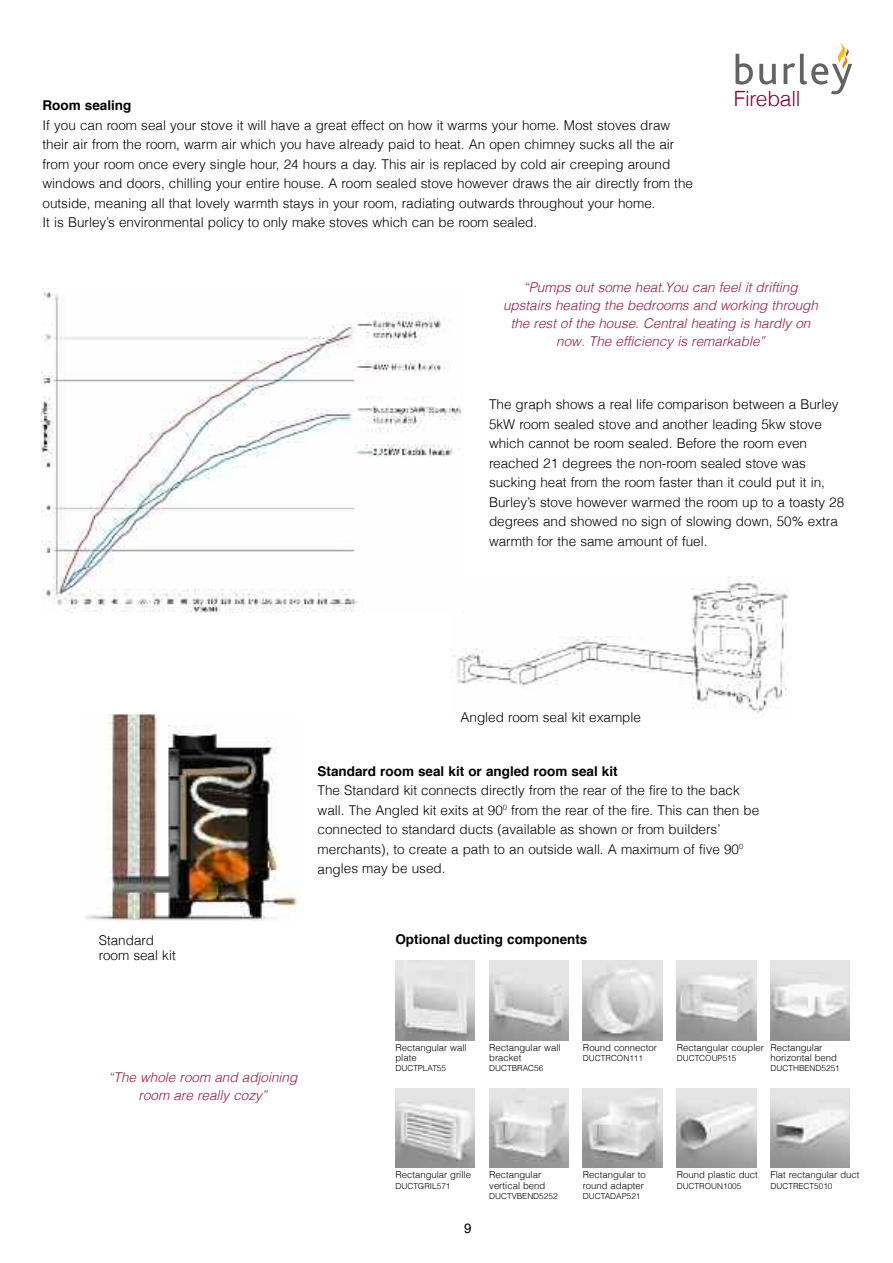
<style>
.page{position:relative;width:893px;height:1263px;background:#fff}
.page>*{position:absolute;margin:0;border:0;box-sizing:border-box;transform-origin:0 0}
.t1{font:300 21px "Helvetica";letter-spacing:-.01em;color:#89002f}
.t2{font:300 13.5px/19.5px "Helvetica";color:#000}
.t3{font:italic 300 13.5px/18px "Helvetica";color:#951944;text-align:center}
.t4{font:700 13.5px "Helvetica";color:#000}
.t5{font:13.5px "Helvetica";color:#000}
.t6{font:300 9.6px/10.2px "Helvetica";color:#000}
.t7{font:300 8.25px "Helvetica";color:#000}
</style>
<div class="page">
<svg style="left:735px;top:54px;width:18px;height:31px"></svg>
<svg style="left:759px;top:64px;width:17px;height:21px"></svg>
<svg style="left:784px;top:43px;width:68px;height:51px"></svg>
<img style="left:85px;top:714px;width:212px;height:208px">
<img style="left:450px;top:576px;width:338px;height:139px">
<img style="left:395px;top:961px;width:80px;height:79px">
<img style="left:489px;top:961px;width:80px;height:79px">
<img style="left:583px;top:961px;width:79px;height:79px">
<img style="left:677px;top:961px;width:79px;height:79px">
<img style="left:770px;top:961px;width:80px;height:79px">
<img style="left:395px;top:1088px;width:80px;height:80px">
<img style="left:489px;top:1088px;width:80px;height:80px">
<img style="left:583px;top:1088px;width:79px;height:80px">
<img style="left:677px;top:1088px;width:79px;height:80px">
<img style="left:770px;top:1088px;width:80px;height:80px">
<img style="left:41px;top:289px;width:422px;height:324px">
<p class="t4" style="left:43px;top:100px;width:90px">Room sealing</p>
<p class="t2" style="left:43px;top:116px;width:652px">If you can room seal your stove it will have a great effect on how it warms your home. most stoves draw their air from the room, warm air which you have already paid to heat. An open chimney sucks all the air from your room once every single hour, 24 hours a day. this air is replaced by cold air creeping around windows and doors, chilling your entire house. A room sealed stove however draws the air directly from the outside, meaning all that lovely warmth stays in your room, radiating outwards throughout your home.<br>It is Burley’s environmental policy to only make stoves which can be room sealed.</p>
<h1 class="t1" style="left:734px;top:89px;width:68px">Fireball</h1>
<p class="t3" style="left:503px;top:279px;width:319px">“Pumps out some heat.You can feel it drifting upstairs heating the bedrooms and working through the rest of the house. Central heating is hardly on now. the efficiency is remarkable”</p>
<p class="t2" style="left:489px;top:396px;width:357px">the graph shows a real life comparison between a Burley 5kW room sealed stove and another leading 5kw stove which cannot be room sealed. Before the room even reached 21 degrees the non-room sealed stove was sucking heat from the room faster than it could put it in, Burley’s stove however warmed the room up to a toasty 28 degrees and showed no sign of slowing down, 50% extra warmth for the same amount of fuel.</p>
<p class="t2" style="left:461px;top:709px;width:182px">Angled room seal kit example</p>
<p class="t2" style="left:99px;top:934px;width:79px;line-height:15px">Standard room seal kit</p>
<p class="t4" style="left:318px;top:765px;width:302px">Standard room seal kit or angled room seal kit</p>
<p class="t2" style="left:318px;top:782px;width:443px">the Standard kit connects directly from the rear of the fire to the back wall. the Angled kit exits at 90<sup>0</sup> from the rear of the fire. this can then be connected to standard ducts (available as shown or from builders’ merchants), to create a path to an outside wall. A maximum of five 90<sup>0 </sup>angles may be used.</p>
<p class="t4" style="left:395px;top:934px;width:193px">Optional ducting components</p>
<p class="t3" style="left:108px;top:1069px;width:193px">“the whole room and adjoining room are really cozy”</p>
<p class="t6" style="left:395px;top:1043px;width:73px">Rectangular wall plate</p>
<p class="t7" style="left:395px;top:1065px;width:52px">DUCtPLAt55</p>
<p class="t6" style="left:489px;top:1043px;width:73px">Rectangular wall bracket</p>
<p class="t7" style="left:489px;top:1065px;width:56px">DUCtBRAC56</p>
<p class="t6" style="left:583px;top:1043px;width:75px">Round connector</p>
<p class="t7" style="left:583px;top:1055px;width:62px">DUCtRCON111</p>
<p class="t6" style="left:677px;top:1043px;width:89px">Rectangular coupler</p>
<p class="t7" style="left:677px;top:1054px;width:61px">DUCtCOUP515</p>
<p class="t6" style="left:770px;top:1043px;width:68px">Rectangular horizontal bend</p>
<p class="t7" style="left:770px;top:1065px;width:71px">DUCtHBEND5251</p>
<p class="t6" style="left:395px;top:1170px;width:77px">Rectangular grille</p>
<p class="t7" style="left:395px;top:1182px;width:57px">DUCtGRIL571</p>
<p class="t6" style="left:489px;top:1170px;width:58px">Rectangular vertical bend</p>
<p class="t7" style="left:489px;top:1192px;width:70px">DUCtVBEND5252</p>
<p class="t5" style="left:464px;top:1222px;width:9px">9</p>
<p class="t6" style="left:583px;top:1170px;width:64px">Rectangular to round adapter</p>
<p class="t7" style="left:583px;top:1192px;width:59px">DUCtADAP521</p>
<p class="t6" style="left:677px;top:1170px;width:83px">Round plastic duct</p>
<p class="t7" style="left:677px;top:1182px;width:66px">DUCtROUN1005</p>
<p class="t6" style="left:770px;top:1170px;width:90px">Flat rectangular duct</p>
<p class="t7" style="left:770px;top:1182px;width:64px">DUCtRECt5010</p>
</div>
